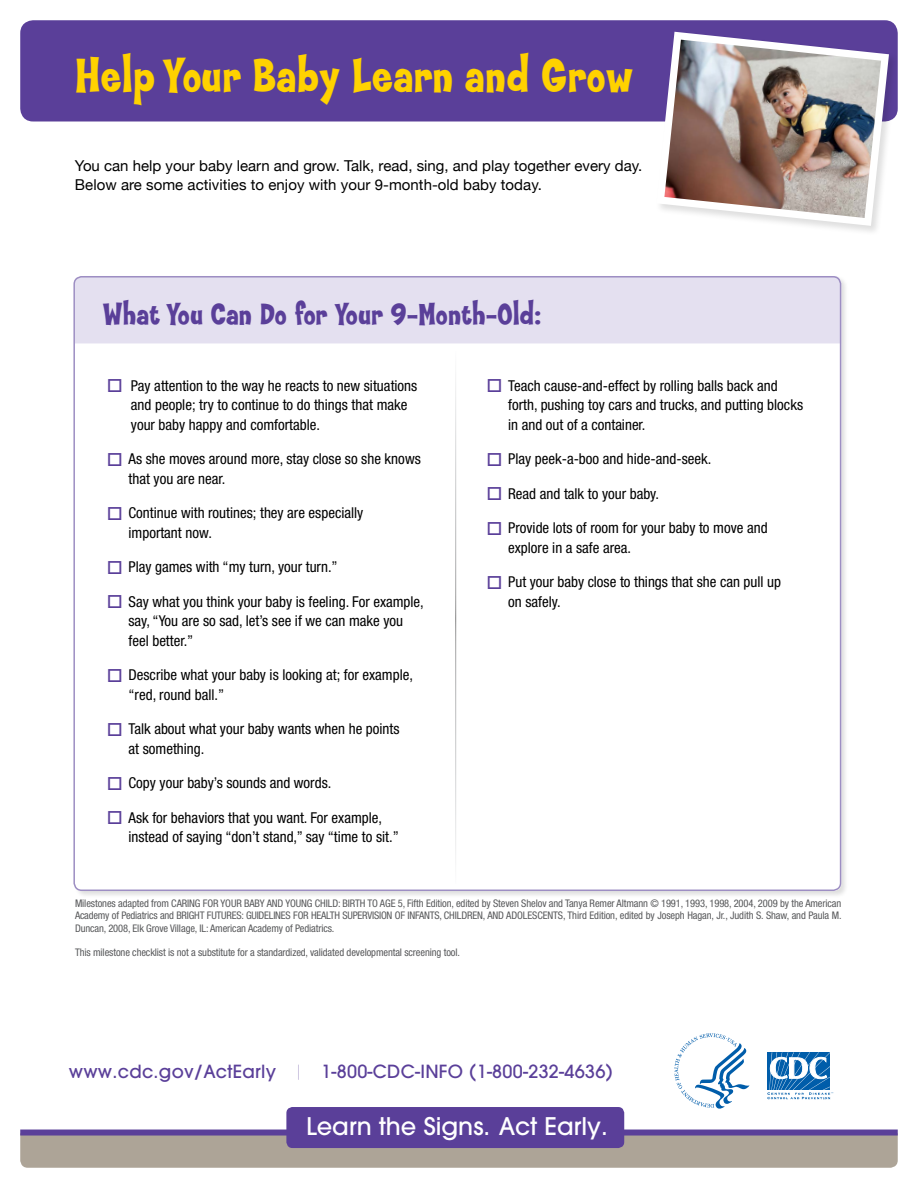
<style>
.page{position:relative;width:918px;height:1188px;background:#fff}
.page>*{position:absolute;margin:0;border:0;box-sizing:border-box;transform-origin:0 0}
.t1{font:800 49.5px "Coop";letter-spacing:.005em;color:#ffd200}
.t2{font:800 31.5px "Coop";letter-spacing:.005em;color:#5a3f99}
.t3{font:500 24.15px "Avant Garde";color:#fff}
.t4{font:500 18px "Avant Garde";letter-spacing:.015em;color:#5a3f99}
.t5{font:condensed 15px/19.5px "Helvetica Neue";color:#000}
.t6{font:15px/19.5px "Helvetica Neue";color:#000}
.t7{font:condensed 10.5px/12.1px "Helvetica Neue";letter-spacing:-.01em;color:#58595b;text-align:justify}
.s1{color:#5a3f99}
.s2{font-weight:200;color:#9d8ec3}
</style>
<div class="page">
<div style="left:74px;top:275px;width:775px;height:624px;background:#000;opacity:.13"></div>
<div style="left:75px;top:276px;width:766px;height:615px;background:#fff;border-radius:8px"></div>
<div style="left:75px;top:276px;width:766px;height:67px;background:#e4e0f0"></div>
<div style="left:20px;top:20px;width:878px;height:102px;background:#5a3f99;border-radius:13px"></div>
<div style="left:655px;top:30px;width:244px;height:206px;background:#000;opacity:.13"></div>
<svg style="left:656px;top:32px;width:233px;height:194px"></svg>
<img style="left:664px;top:40px;width:217px;height:178px">
<div style="left:20px;top:1136px;width:878px;height:32px;background:#ada497"></div>
<div style="left:20px;top:1130px;width:878px;height:6px;background:#5a3f99"></div>
<svg style="left:767px;top:1052px;width:66px;height:47px"></svg>
<svg style="left:674px;top:1033px;width:75px;height:76px"></svg>
<div style="left:286px;top:1107px;width:338px;height:41px;background:#5a3f99;border-radius:6px"></div>
<h1 class="t1" style="left:75px;top:49px;width:560px">Help Your Baby Learn and Grow</h1>
<p class="t6" style="left:75px;top:156px;width:569px">You can help your baby learn and grow. Talk, read, sing, and play together every day.<br>Below are some activities to enjoy with your 9-month-old baby today.</p>
<h2 class="t2" style="left:103px;top:297px;width:439px">What You Can Do for Your 9-Month-Old:</h2>
<p class="t5" style="left:131px;top:376px;width:288px;text-indent:-24px"><span class="s1">□</span> Pay attention to the way he reacts to new situations and people; try to continue to do things that make your baby happy and comfortable.</p>
<p class="t5" style="left:129px;top:449px;width:294px;text-indent:-22px"><span class="s1">□</span> As she moves around more, stay close so she knows that you are near.</p>
<p class="t5" style="left:129px;top:503px;width:236px;text-indent:-22px"><span class="s1">□</span> Continue with routines; they are especially important now.</p>
<p class="t5" style="left:107px;top:557px;width:232px"><span class="s1">□</span> Play games with “my turn, your turn.”</p>
<p class="t5" style="left:129px;top:592px;width:297px;text-indent:-22px"><span class="s1">□</span> Say what you think your baby is feeling. For example, say, “You are so sad, let’s see if we can make you feel better.”</p>
<p class="t5" style="left:129px;top:665px;width:286px;text-indent:-22px"><span class="s1">□</span> Describe what your baby is looking at; for example, “red, round ball.”</p>
<p class="t5" style="left:129px;top:719px;width:273px;text-indent:-22px"><span class="s1">□</span> Talk about what your baby wants when he points at something.</p>
<p class="t5" style="left:107px;top:773px;width:226px"><span class="s1">□</span> Copy your baby’s sounds and words.</p>
<p class="t5" style="left:129px;top:808px;width:272px;text-indent:-22px"><span class="s1">□</span> Ask for behaviors that you want. For example, instead of saying “don’t stand,” say “time to sit.”</p>
<p class="t5" style="left:508px;top:376px;width:296px;text-indent:-22px"><span class="s1">□</span> Teach cause-and-effect by rolling balls back and forth, pushing toy cars and trucks, and putting blocks in and out of a container.</p>
<p class="t5" style="left:487px;top:449px;width:226px"><span class="s1">□</span> Play peek-a-boo and hide-and-seek.</p>
<p class="t5" style="left:487px;top:484px;width:174px"><span class="s1">□</span> Read and talk to your baby.</p>
<p class="t5" style="left:508px;top:518px;width:261px;text-indent:-22px"><span class="s1">□</span> Provide lots of room for your baby to move and explore in a safe area.</p>
<p class="t5" style="left:508px;top:572px;width:274px;text-indent:-22px"><span class="s1">□</span> Put your baby close to things that she can pull up on safely.</p>
<p class="t7" style="left:75px;top:897px;width:768px">Milestones adapted from CARING FOR YOUR BABY AND YOUNG CHILD: BIRTH TO AGE 5, Fifth Edition, edited by Steven Shelov and Tanya Remer Altmann © 1991, 1993, 1998, 2004, 2009 by the American Academy of Pediatrics and BRIGHT FUTURES: GUIDELINES FOR HEALTH SUPERVISION OF INFANTS, CHILDREN, AND ADOLESCENTS, Third Edition, edited by Joseph Hagan, Jr., Judith S. Shaw, and Paula M.<br>Duncan, 2008, Elk Grove Village, IL: American Academy of Pediatrics.</p>
<p class="t7" style="left:75px;top:946px;width:387px">This milestone checklist is not a substitute for a standardized, validated developmental screening tool.</p>
<h3 class="t4" style="left:69px;top:1061px;width:236px">www.cdc.gov/ActEarly <span class="s2">|</span></h3>
<h3 class="t4" style="left:321px;top:1061px;width:293px">1-800-CDC-INFO (1-800-232-4636)</h3>
<h2 class="t3" style="left:306px;top:1112px;width:303px">Learn the Signs. Act Early.</h2>
</div>
